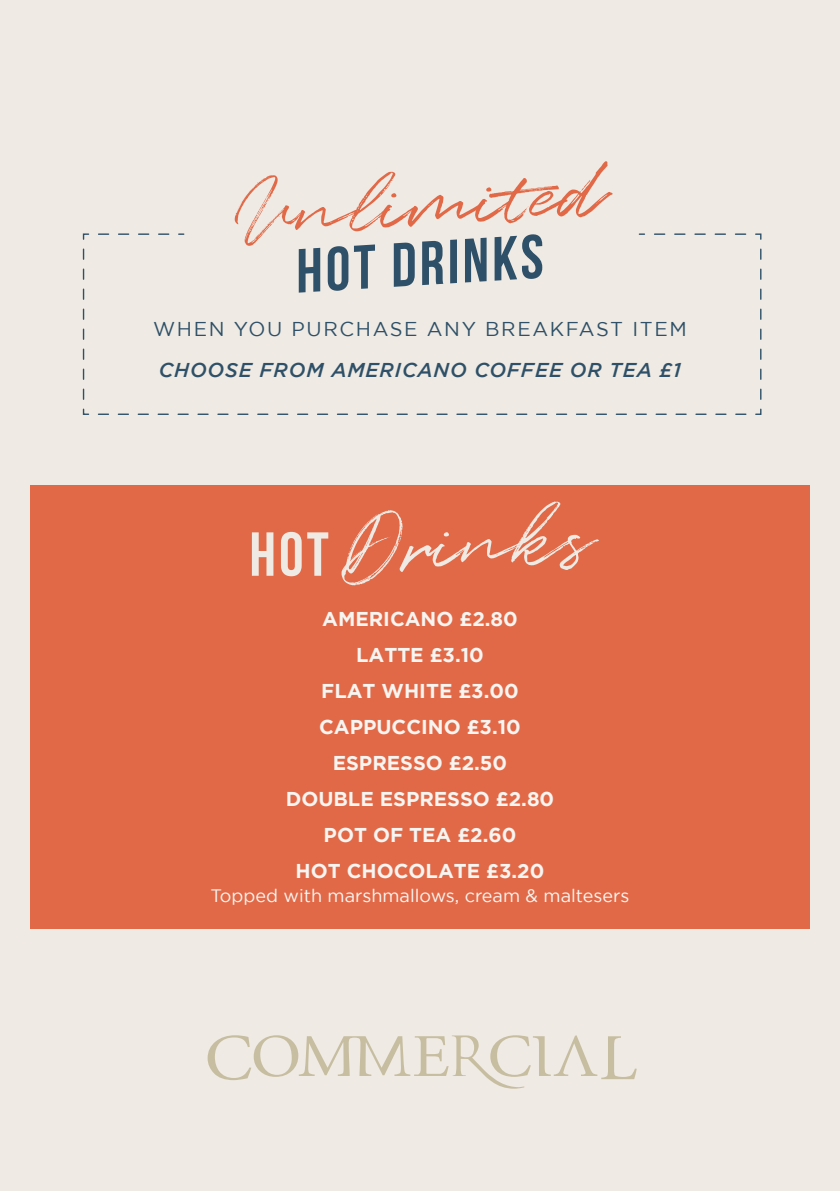
<style>
.page{position:relative;width:840px;height:1191px;background:#fff}
.page>*{position:absolute;margin:0;border:0;box-sizing:border-box;transform-origin:0 0}
.t1{font:80px "Quentin";color:#e26947}
.t2{font:80px "Quentin";color:#efeae3}
.t3{font:700 62px "Bebas Neue";color:#2e5068}
.t4{font:700 62px "Bebas Neue";color:#efeae3}
.t5{font:700 20px/36px "Gotham";color:#f7f5f1;text-align:center}
.t6{font:italic 500 20px "Gotham";letter-spacing:.04em;color:#2e5068}
.t7{font:20px "Gotham";letter-spacing:.08em;color:#2e5068}
.t8{font:18px "Gotham";color:#f7f5f1}
</style>
<div class="page">
<div style="left:0;top:0;width:839px;height:1191px;background:#efeae3"></div>
<svg style="left:207px;top:1035px;width:429px;height:53px"></svg>
<div style="left:30px;top:485px;width:779px;height:443px;background:#e26947"></div>
<svg style="left:82px;top:233px;width:679px;height:182px"></svg>
<h1 class="t1" style="left:231px;top:158px;width:374px;rotate:-3deg">Unlimited</h1>
<h2 class="t3" style="left:293px;top:236px;width:249px;rotate:-3deg">HOT DRINKS</h2>
<p class="t7" style="left:153px;top:318px;width:534px">WHEN YOU PURCHASE ANY BREAKFAST ITEM</p>
<p class="t6" style="left:159px;top:358px;width:523px">CHOOSE FROM AMERICANO COFFEE OR TEA £1</p>
<h2 class="t4" style="left:249px;top:520px;width:81px">HOT</h2>
<h1 class="t2" style="left:344px;top:494px;width:249px;rotate:-3deg">Drinks</h1>
<p class="t5" style="left:285px;top:600px;width:270px">AMERICANO £2.80<br>LATTE £3.10<br>FLAT WHITE £3.00<br>CAPPUCCINO £3.10<br>ESPRESSO £2.50<br>DOUBLE ESPRESSO £2.80<br>POT OF TEA £2.60<br>HOT CHOCOLATE £3.20</p>
<p class="t8" style="left:210px;top:885px;width:420px">Topped with marshmallows, cream &amp; maltesers</p>
</div>
